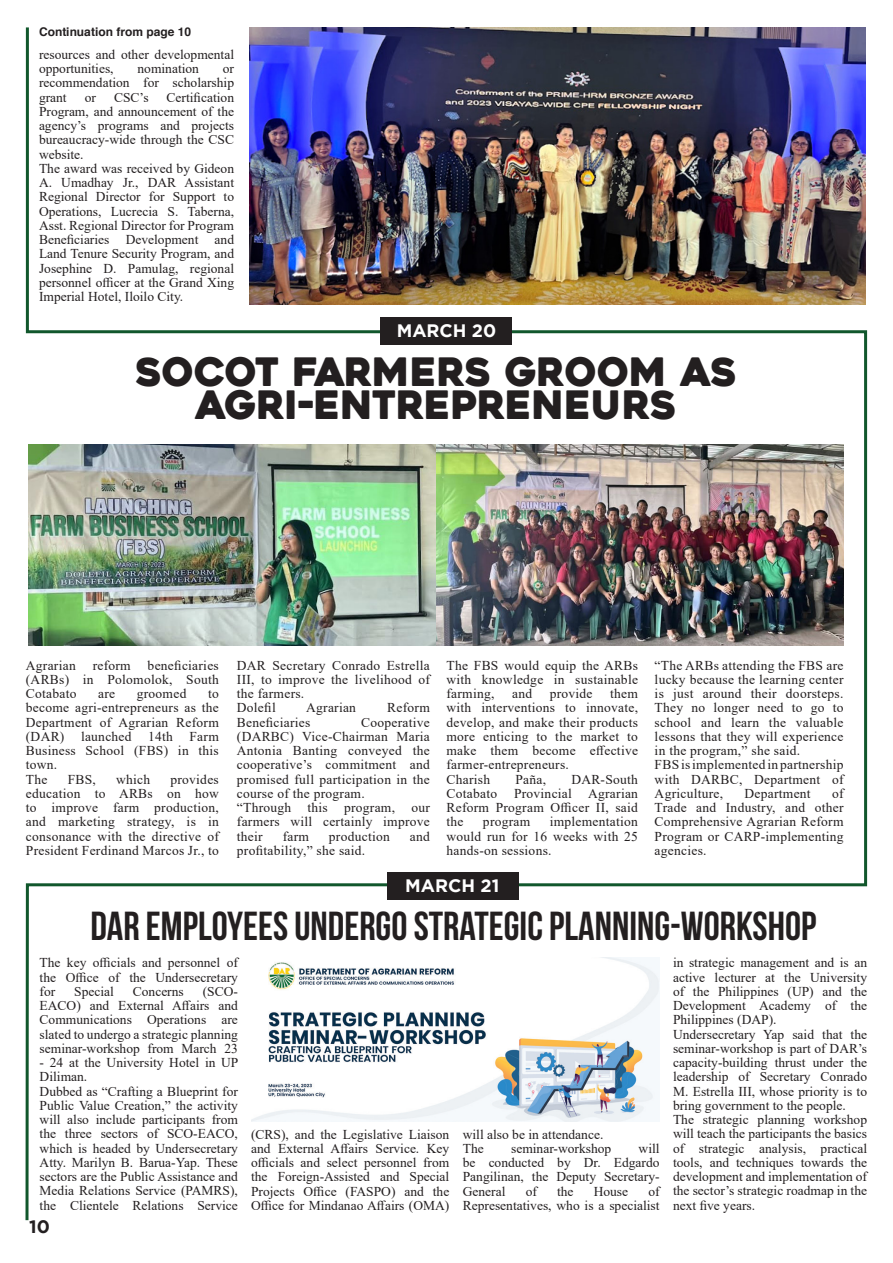
<style>
.page{position:relative;width:893px;height:1263px;background:#fff}
.page>*{position:absolute;margin:0;border:0;box-sizing:border-box;transform-origin:0 0}
.t1{font:700 40.5px "Bebas Neue";color:#231f20}
.t2{font:39px "Heavitas";color:#231f20}
.t3{font:700 18px "Gotham";color:#fff}
.t4{font:700 18px "Gotham";color:#231f20}
.t5{font:13.5px/14.2px "Times New Roman";letter-spacing:.02em;color:#231f20;text-align:justify}
.t6{font:13.5px/14.2px "Times New Roman";color:#231f20}
.t7{font:700 12px "Helvetica";color:#231f20}
</style>
<div class="page">
<img style="left:25px;top:27px;width:843px;height:1194px">
<div style="left:381px;top:317px;width:131px;height:28px;background:#231f20"></div>
<div style="left:388px;top:872px;width:131px;height:28px;background:#231f20"></div>
<p class="t7" style="left:39px;top:22px;width:154px">Continuation from page 10</p>
<p class="t6" style="left:39px;top:47px;width:197px">resources and other developmental opportunities,</p>
<p class="t6" style="left:137px;top:61px;width:63px">nomination</p>
<p class="t5" style="left:39px;top:61px;width:197px;text-indent:184px">or recommendation for scholarship grant</p>
<p class="t5" style="left:39px;top:90px;width:197px;text-indent:128px">Certification Program, and announcement of the agency’s programs and projects bureaucracy-wide through the CSC website.</p>
<p class="t5" style="left:39px;top:161px;width:197px">The award was received by Gideon A. Umadhay Jr., DAR Assistant Regional Director for Support to Operations, Lucrecia S. Taberna, Asst. Regional Director for Program Beneficiaries Development and Land Tenure Security Program, and Josephine D. Pamulag, regional personnel officer at the Grand Xing Imperial Hotel, Iloilo City.</p>
<p class="t5" style="left:85px;top:90px;width:13px">or</p>
<p class="t5" style="left:114px;top:90px;width:36px">CSC’s</p>
<p class="t3" style="left:397px;top:320px;width:101px">MARCH 20</p>
<p class="t2" style="left:135px;top:348px;width:603px">SOCOT FARMERS GROOM AS</p>
<p class="t2" style="left:196px;top:381px;width:482px">AGRI-ENTREPRENEURS</p>
<p class="t5" style="left:26px;top:657px;width:51px">Agrarian</p>
<p class="t5" style="left:93px;top:657px;width:40px">reform</p>
<p class="t5" style="left:26px;top:657px;width:194px;text-indent:122px">beneficiaries (ARBs) in Polomolok, South Cotabato</p>
<p class="t5" style="left:98px;top:686px;width:19px">are</p>
<p class="t5" style="left:137px;top:686px;width:51px">groomed</p>
<p class="t5" style="left:26px;top:686px;width:194px;text-indent:182px">to become agri-entrepreneurs as the Department of Agrarian Reform (DAR) launched 14th Farm Business School (FBS) in this town.</p>
<p class="t5" style="left:26px;top:771px;width:23px">The</p>
<p class="t5" style="left:68px;top:771px;width:30px">FBS,</p>
<p class="t5" style="left:116px;top:771px;width:36px">which</p>
<p class="t5" style="left:26px;top:771px;width:194px;text-indent:145px">provides education to ARBs on how to improve farm production, and marketing strategy, is in consonance with the directive of President Ferdinand Marcos Jr., to</p>
<p class="t5" style="left:237px;top:657px;width:194px">DAR Secretary Conrado Estrella III, to improve the livelihood of the farmers.</p>
<p class="t5" style="left:237px;top:700px;width:40px">Dolefil</p>
<p class="t5" style="left:306px;top:700px;width:51px">Agrarian</p>
<p class="t5" style="left:387px;top:700px;width:44px">Reform</p>
<p class="t5" style="left:237px;top:714px;width:75px">Beneficiaries</p>
<p class="t5" style="left:237px;top:714px;width:194px;text-indent:124px">Cooperative (DARBC) Vice-Chairman Maria Antonia Banting conveyed the cooperative’s commitment and promised full participation in the course of the program.</p>
<p class="t5" style="left:237px;top:800px;width:194px">“Through this program, our farmers will certainly improve their</p>
<p class="t5" style="left:283px;top:828px;width:28px">farm</p>
<p class="t5" style="left:329px;top:828px;width:62px">production</p>
<p class="t5" style="left:410px;top:828px;width:22px">and</p>
<p class="t5" style="left:237px;top:843px;width:130px">profitability,” she said.</p>
<p class="t5" style="left:446px;top:657px;width:193px">The FBS would equip the ARBs with knowledge in sustainable farming,</p>
<p class="t5" style="left:446px;top:686px;width:193px;text-indent:164px">them with interventions to innovate, develop, and make their products more enticing to the market to make them become effective farmer-entrepreneurs.</p>
<p class="t5" style="left:446px;top:771px;width:45px">Charish</p>
<p class="t5" style="left:515px;top:771px;width:32px">Paña,</p>
<p class="t5" style="left:571px;top:771px;width:68px">DAR-South</p>
<p class="t5" style="left:446px;top:786px;width:52px">Cotabato</p>
<p class="t5" style="left:512px;top:686px;width:22px">and</p>
<p class="t5" style="left:550px;top:686px;width:44px">provide</p>
<p class="t5" style="left:446px;top:786px;width:193px;text-indent:68px">Provincial Agrarian Reform Program Officer II, said the</p>
<p class="t5" style="left:446px;top:814px;width:193px;text-indent:103px">implementation would run for 16 weeks with 25 hands-on sessions.</p>
<p class="t5" style="left:483px;top:814px;width:49px">program</p>
<p class="t5" style="left:655px;top:657px;width:190px">“The ARBs attending the FBS are lucky because the learning center is just around their doorsteps.<br>They no longer need to go to school and learn the valuable lessons that they will experience in the program,” she said.</p>
<p class="t5" style="left:655px;top:757px;width:190px">FBS is implemented in partnership with DARBC, Department of Agriculture,</p>
<p class="t5" style="left:655px;top:786px;width:190px;text-indent:177px">of Trade and Industry, and other Comprehensive Agrarian Reform Program or CARP-implementing agencies.</p>
<p class="t5" style="left:744px;top:786px;width:68px">Department</p>
<p class="t3" style="left:405px;top:875px;width:96px">MARCH 21</p>
<p class="t1" style="left:90px;top:903px;width:727px">DAR EMPLOYEES UNDERGO STRATEGIC PLANNING-WORKSHOP</p>
<p class="t5" style="left:40px;top:955px;width:200px">The key officials and personnel of the Office of the Undersecretary for</p>
<p class="t5" style="left:40px;top:984px;width:200px;text-indent:163px">(SCO-EACO) and External Affairs and Communications Operations are slated to undergo a strategic planning seminar-workshop from March 23</p>
<p class="t6" style="left:40px;top:1055px;width:200px">- 24 at the University Hotel in UP<br>Diliman.</p>
<p class="t5" style="left:40px;top:1083px;width:200px">Dubbed as “Crafting a Blueprint for Public Value Creation,” the activity will also include participants from the three sectors of SCO-EACO, which is headed by Undersecretary Atty. Marilyn B. Barua-Yap. These sectors are the Public Assistance and Media Relations Service (PAMRS), the Clientele Relations Service</p>
<p class="t6" style="left:74px;top:984px;width:41px">Special</p>
<p class="t6" style="left:133px;top:984px;width:52px">Concerns</p>
<h3 class="t4" style="left:29px;top:1216px;width:22px">10</h3>
<p class="t5" style="left:251px;top:1126px;width:200px">(CRS), and the Legislative Liaison and External Affairs Service. Key officials and select personnel from the Foreign-Assisted and Special Projects Office (FASPO) and the Office for Mindanao Affairs (OMA)</p>
<p class="t6" style="left:463px;top:1126px;width:142px">will also be in attendance.</p>
<p class="t5" style="left:463px;top:1141px;width:22px">The</p>
<p class="t6" style="left:511px;top:1141px;width:102px">seminar-workshop</p>
<p class="t5" style="left:463px;top:1141px;width:198px;text-indent:176px">will be conducted by Dr. Edgardo Pangilinan, the Deputy Secretary-General</p>
<p class="t5" style="left:526px;top:1183px;width:13px">of</p>
<p class="t5" style="left:557px;top:1183px;width:18px">the</p>
<p class="t5" style="left:594px;top:1183px;width:36px">House</p>
<p class="t6" style="left:463px;top:1183px;width:198px;text-align:right">of<br>Representatives, who is a specialist</p>
<p class="t5" style="left:673px;top:955px;width:196px">in strategic management and is an active lecturer at the University of the Philippines (UP) and the Development Academy of the Philippines (DAP).</p>
<p class="t5" style="left:673px;top:1026px;width:196px">Undersecretary Yap said that the seminar-workshop is part of DAR’s capacity-building thrust under the leadership of Secretary Conrado M. Estrella III, whose priority is to bring government to the people.</p>
<p class="t5" style="left:673px;top:1112px;width:196px">The strategic planning workshop will teach the participants the basics of strategic analysis, practical tools, and techniques towards the development and implementation of the sector’s strategic roadmap in the next five years.</p>
</div>
